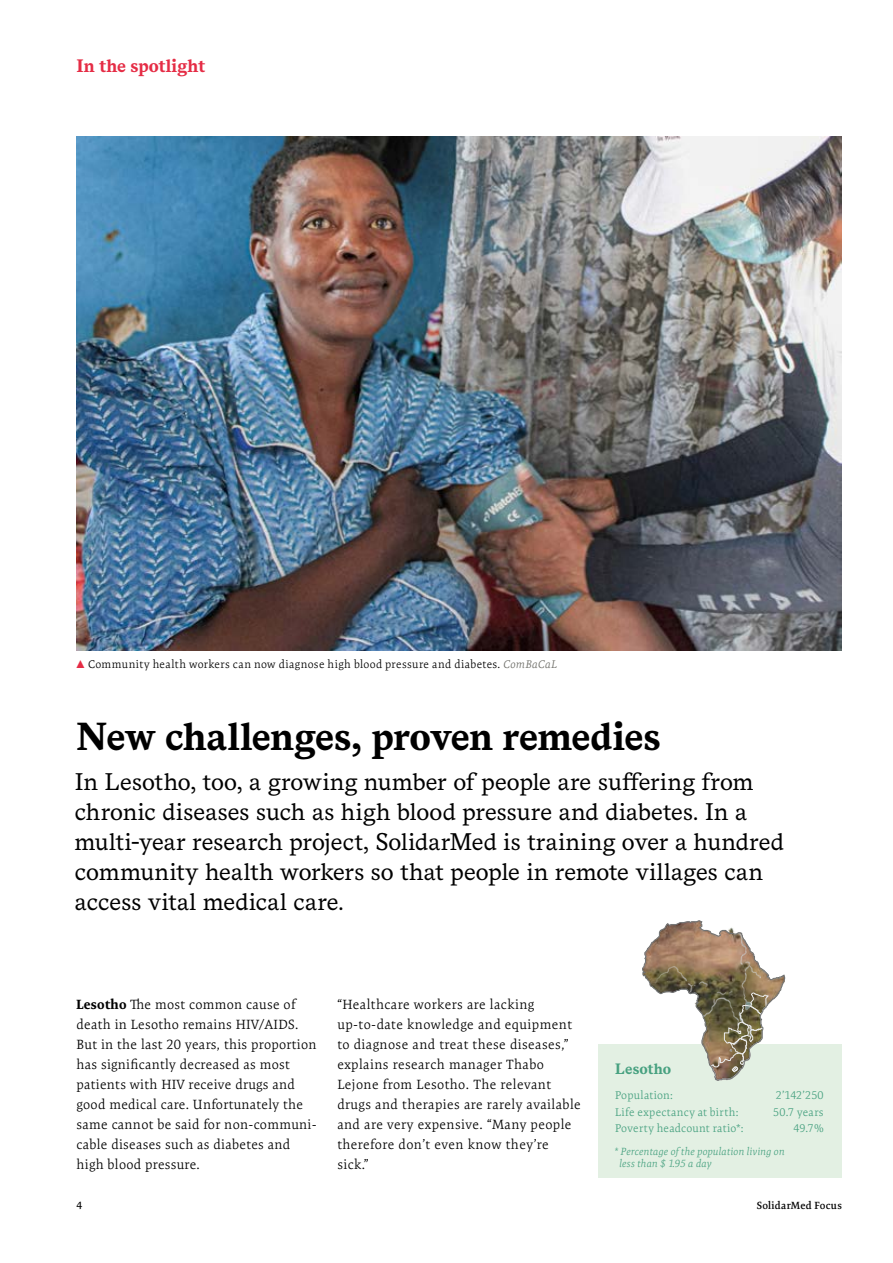
<style>
.page{position:relative;width:893px;height:1263px;background:#fff}
.page>*{position:absolute;margin:0;border:0;box-sizing:border-box;transform-origin:0 0}
.t1{font:700 39px "Messina Serif";letter-spacing:-.01em;color:#000}
.t2{font:24px/30px "Messina Serif";letter-spacing:.005em;color:#000}
.t3{font:700 18px "Messina Serif";color:#e52c45}
.t4{font:700 15px "Messina Serif";letter-spacing:.005em;color:#47a180}
.t5{font:300 13.5px/20px "Expo Serif Pro";letter-spacing:.02em;color:#000}
.t6{font:300 11.25px "Expo Serif Pro";letter-spacing:.02em;color:#47a180}
.t7{font:300 11.25px "Expo Serif Pro";letter-spacing:.03em;color:#000}
.t8{font:italic 300 10.5px/12px "Expo Serif Pro";letter-spacing:.02em;color:#47a180}
.t9{font:600 10.5px "Expo Serif Pro";letter-spacing:.02em;color:#000}
.s1{font-family:"Andale Mono";font-weight:400;font-size:13.5px;color:#e52c45}
.s2{font-style:italic;color:#6c6c66}
.s3{font-weight:700}
</style>
<div class="page">
<div style="left:598px;top:1044px;width:244px;height:134px;background:#e3f0e3"></div>
<svg style="left:642px;top:921px;width:143px;height:159px"></svg>
<img style="left:77px;top:136px;width:765px;height:514px">
<h3 class="t3" style="left:77px;top:52px;width:130px">In the spotlight</h3>
<p class="t7" style="left:77px;top:658px;width:482px"><span class="s1">▲</span> Community health workers can now diagnose high blood pressure and diabetes. <span class="s2">ComBaCaL</span></p>
<h1 class="t1" style="left:77px;top:707px;width:586px">New challenges, proven remedies</h1>
<p class="t2" style="left:75px;top:766px;width:710px">In Lesotho, too, a growing number of people are suffering from chronic diseases such as high blood pressure and diabetes. In a multi-year research project, SolidarMed is training over a hundred community health workers so that people in remote villages can access vital medical care.</p>
<p class="t5" style="left:77px;top:995px;width:242px"><span class="s3">Lesotho</span> The most common cause of death in Lesotho remains HIV/AIDS.<br>But in the last 20 years, this proportion has significantly decreased as most patients with HIV receive drugs and good medical care. Unfortunately the same cannot be said for non-communi&shy;cable diseases such as diabetes and high blood pressure.</p>
<p class="t5" style="left:337px;top:995px;width:245px">“Healthcare workers are lacking up-to-date knowledge and equipment to diagnose and treat these diseases,” explains research manager Thabo<br>Lejone from Lesotho. The relevant drugs and therapies are rarely available and are very expensive. “Many people therefore don’t even know they’re sick.”</p>
<p class="t4" style="left:615px;top:1057px;width:58px">Lesotho</p>
<p class="t6" style="left:615px;top:1088px;width:59px">Population:</p>
<p class="t6" style="left:776px;top:1088px;width:49px">2’142’250</p>
<p class="t6" style="left:615px;top:1105px;width:125px">Life expectancy at birth:</p>
<p class="t6" style="left:773px;top:1105px;width:52px">50.7 years</p>
<p class="t6" style="left:615px;top:1121px;width:130px">Poverty headcount ratio*:</p>
<p class="t6" style="left:793px;top:1121px;width:32px">49.7%</p>
<p class="t8" style="left:619px;top:1146px;width:167px;text-indent:-5px">* Percentage of the population living on less than $ 1.95 a day</p>
<p class="t9" style="left:77px;top:1199px;width:7px">4</p>
<p class="t9" style="left:757px;top:1199px;width:87px">SolidarMed Focus</p>
</div>
